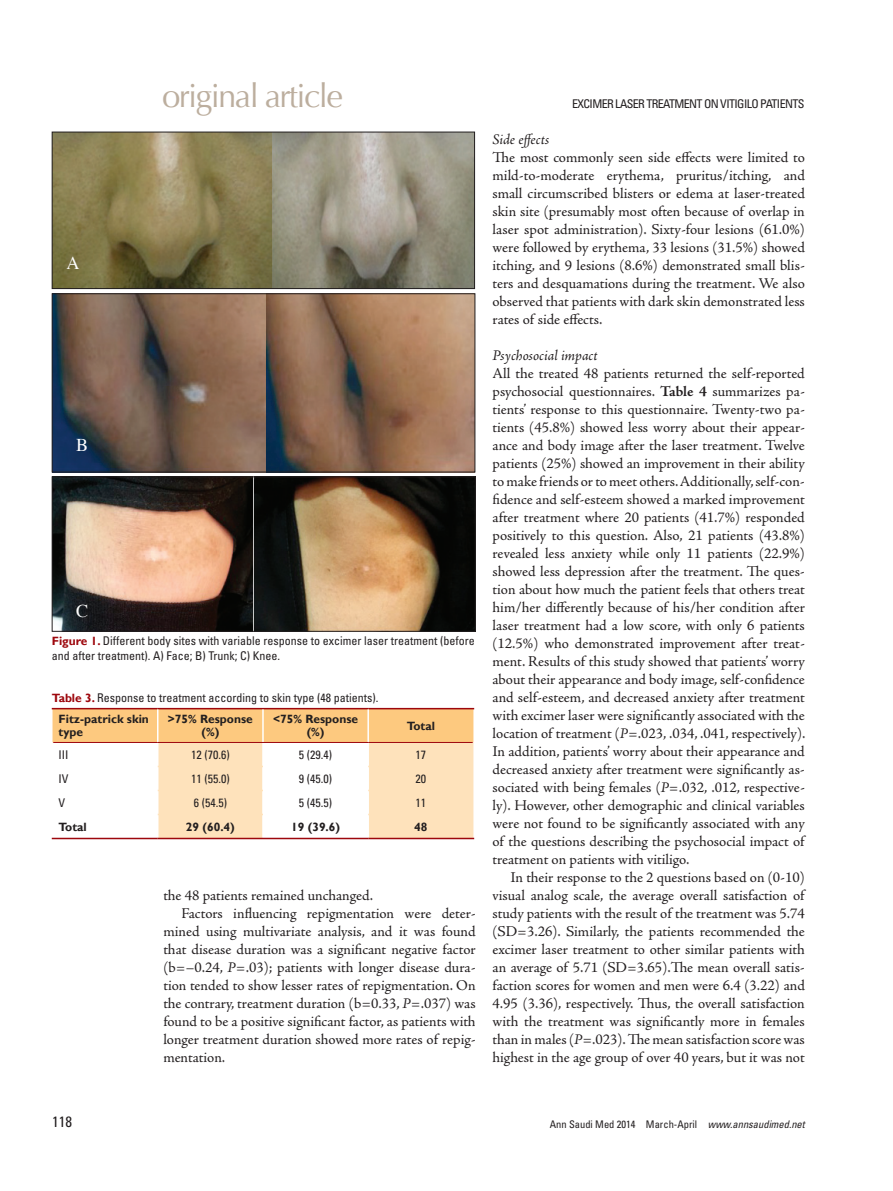
<style>
.page{position:relative;width:893px;height:1191px;background:#fff}
.page>*{position:absolute;margin:0;border:0;box-sizing:border-box;transform-origin:0 0}
.t1{font:33px "Optima";letter-spacing:-.05em;color:#bcae9e}
.t2{font:18px "Times";color:#fff}
.t3{font:15px/18px "Adobe Jenson Pro";letter-spacing:-.005em;color:#231f20;text-align:justify}
.t4{font:italic 15px "Adobe Jenson Pro";letter-spacing:-.005em;color:#231f20}
.t5{font:condensed 15px "Univers LT Std";color:#231f20}
.t6{font:condensed 12px/15px "Univers LT Std";color:#231f20}
.t7{font:700 12px/13.5px "Gill Sans";color:#231f20;text-align:center}
.t8{font:condensed 12px "Univers LT Std";letter-spacing:-.05em;color:#231f20}
.t9{font:condensed 10.5px "Univers LT Std";color:#231f20}
.s1{font-family:"Gill Sans";font-weight:700;font-stretch:normal;color:#9d070d}
.s2{font-style:italic}
.s3{font-weight:700}
</style>
<div class="page">
<img style="left:54px;top:134px;width:419px;height:153px">
<div style="left:52px;top:132px;width:423px;height:157px;border:1px solid #231f20"></div>
<img style="left:54px;top:295px;width:419px;height:175px">
<div style="left:52px;top:293px;width:423px;height:179px;border:1px solid #231f20"></div>
<img style="left:54px;top:478px;width:420px;height:151px">
<div style="left:52px;top:476px;width:424px;height:155px;border:1px solid #231f20"></div>
<svg style="left:53px;top:709px;width:420px;height:128px"></svg>
<hr style="left:262px;top:815px;width:2px;height:22px;background:#fff">
<hr style="left:367px;top:815px;width:2px;height:22px;background:#fff">
<hr style="left:52px;top:837px;width:106px;height:2px;background:#9d070d">
<hr style="left:158px;top:837px;width:105px;height:2px;background:#9d070d">
<hr style="left:263px;top:837px;width:105px;height:2px;background:#9d070d">
<hr style="left:368px;top:837px;width:106px;height:2px;background:#9d070d">
<hr style="left:52px;top:708px;width:106px;height:1px;background:#9d070d">
<hr style="left:158px;top:708px;width:105px;height:1px;background:#9d070d">
<hr style="left:263px;top:708px;width:105px;height:1px;background:#9d070d">
<hr style="left:368px;top:708px;width:106px;height:1px;background:#9d070d">
<hr style="left:157px;top:709px;width:1px;height:33px;background:#fff">
<hr style="left:262px;top:709px;width:2px;height:33px;background:#fff">
<hr style="left:367px;top:709px;width:2px;height:33px;background:#fff">
<hr style="left:53px;top:742px;width:105px;height:1px;background:#9d070d">
<hr style="left:158px;top:742px;width:105px;height:1px;background:#9d070d">
<hr style="left:263px;top:742px;width:105px;height:1px;background:#9d070d">
<hr style="left:368px;top:742px;width:105px;height:1px;background:#9d070d">
<p class="t2" style="left:67px;top:246px;width:14px">A</p>
<p class="t2" style="left:76px;top:428px;width:14px">B</p>
<p class="t2" style="left:76px;top:594px;width:14px">C</p>
<h1 class="t1" style="left:162px;top:76px;width:182px">original article</h1>
<p class="t6" style="left:52px;top:633px;width:425px"><span class="s1">Figure 1.</span> Different body sites with variable response to excimer laser treatment (before and after treatment). A) Face; B) Trunk; C) Knee.</p>
<p class="t6" style="left:52px;top:690px;width:328px"><span class="s1">Table 3.</span> Response to treatment according to skin type (48 patients).</p>
<p class="t7" style="left:59px;top:712px;width:92px;text-align:left">Fitz-patrick skin type</p>
<p class="t7" style="left:168px;top:712px;width:86px">&gt;75% Response (%)</p>
<p class="t7" style="left:273px;top:712px;width:86px">&lt;75% Response (%)</p>
<p class="t7" style="left:407px;top:719px;width:30px">Total</p>
<p class="t6" style="left:59px;top:747px;width:4px">III</p>
<p class="t6" style="left:191px;top:747px;width:40px">12 (70.6)</p>
<p class="t6" style="left:299px;top:747px;width:35px">5 (29.4)</p>
<p class="t6" style="left:415px;top:747px;width:12px">17</p>
<p class="t6" style="left:59px;top:771px;width:6px">IV</p>
<p class="t6" style="left:191px;top:771px;width:40px">11 (55.0)</p>
<p class="t6" style="left:299px;top:771px;width:35px">9 (45.0)</p>
<p class="t6" style="left:416px;top:771px;width:12px">20</p>
<p class="t6" style="left:59px;top:795px;width:8px">V</p>
<p class="t6" style="left:194px;top:795px;width:35px">6 (54.5)</p>
<p class="t6" style="left:299px;top:795px;width:35px">5 (45.5)</p>
<p class="t6" style="left:416px;top:795px;width:12px">11</p>
<p class="t7" style="left:59px;top:820px;width:30px">Total</p>
<p class="t7" style="left:186px;top:820px;width:50px">29 (60.4)</p>
<p class="t7" style="left:291px;top:820px;width:50px">19 (39.6)</p>
<p class="t7" style="left:414px;top:820px;width:15px">48</p>
<p class="t3" style="left:163px;top:887px;width:211px">the 48 patients remained unchanged.</p>
<p class="t3" style="left:181px;top:905px;width:296px">Factors influencing repigmentation were deter-</p>
<p class="t3" style="left:163px;top:923px;width:314px">mined using multivariate analysis, and it was found</p>
<p class="t3" style="left:163px;top:941px;width:314px">that disease duration was a significant negative factor</p>
<p class="t3" style="left:163px;top:959px;width:314px">(b=–0.24, <span class="s2">P</span>=.03); patients with longer disease dura-</p>
<p class="t3" style="left:163px;top:977px;width:314px">tion tended to show lesser rates of repigmentation. On</p>
<p class="t3" style="left:163px;top:995px;width:314px">the contrary, treatment duration (b=0.33, <span class="s2">P</span>=.037) was</p>
<p class="t3" style="left:163px;top:1013px;width:314px">found to be a positive significant factor, as patients with</p>
<p class="t3" style="left:163px;top:1031px;width:314px">longer treatment duration showed more rates of repig-</p>
<p class="t3" style="left:163px;top:1049px;width:63px">mentation.</p>
<p class="t8" style="left:572px;top:96px;width:233px">excim er las er treatm ent on vitigilo patients</p>
<p class="t4" style="left:493px;top:131px;width:58px">Side effects</p>
<p class="t3" style="left:493px;top:149px;width:314px">The most commonly seen side effects were limited to mild-to-moderate erythema, pruritus/itching, and small circumscribed blisters or edema at laser-treated skin site (presumably most often because of overlap in laser spot administration). Sixty-four lesions (61.0%) were followed by erythema, 33 lesions (31.5%) showed itching, and 9 lesions (8.6%) demonstrated small blis&shy;ters and desquamations during the treatment. We also observed that patients with dark skin demonstrated less rates of side effects.</p>
<p class="t4" style="left:493px;top:347px;width:107px">Psychosocial impact</p>
<p class="t3" style="left:493px;top:365px;width:314px">All the treated 48 patients returned the self-reported psychosocial questionnaires. <span class="s3">Table 4</span> summarizes pa&shy;tients’ response to this questionnaire. Twenty-two pa&shy;tients (45.8%) showed less worry about their appear&shy;ance and body image after the laser treatment. Twelve patients (25%) showed an improvement in their ability to make friends or to meet others. Additionally, self-con&shy;fidence and self-esteem showed a marked improvement after treatment where 20 patients (41.7%) responded positively to this question. Also, 21 patients (43.8%) revealed less anxiety while only 11 patients (22.9%) showed less depression after the treatment. The ques&shy;tion about how much the patient feels that others treat him/her differently because of his/her condition after laser treatment had a low score, with only 6 patients (12.5%) who demonstrated improvement after treat&shy;ment. Results of this study showed that patients’ worry about their appearance and body image, self-confidence and self-esteem, and decreased anxiety after treatment with excimer laser were significantly associated with the location of treatment (<span class="s2">P</span>=.023, .034, .041, respectively).<br>In addition, patients’ worry about their appearance and decreased anxiety after treatment were significantly as&shy;sociated with being females (<span class="s2">P</span>=.032, .012, respective&shy;ly). However, other demographic and clinical variables were not found to be significantly associated with any of the questions describing the psychosocial impact of treatment on patients with vitiligo.</p>
<p class="t3" style="left:493px;top:869px;width:314px;text-indent:18px">In their response to the 2 questions based on (0-10) visual analog scale, the average overall satisfaction of study patients with the result of the treatment was 5.74 (SD=3.26). Similarly, the patients recommended the excimer laser treatment to other similar patients with an average of 5.71 (SD=3.65).The mean overall satis&shy;faction scores for women and men were 6.4 (3.22) and 4.95 (3.36), respectively. Thus, the overall satisfaction with the treatment was significantly more in females than in males (<span class="s2">P</span>=.023). The mean satisfaction score was highest in the age group of over 40 years, but it was not</p>
<p class="t5" style="left:52px;top:1111px;width:21px">118</p>
<p class="t9" style="left:550px;top:1118px;width:257px">Ann Saudi Med 2014 March-April <span class="s2">www.annsaudimed.net</span></p>
</div>
